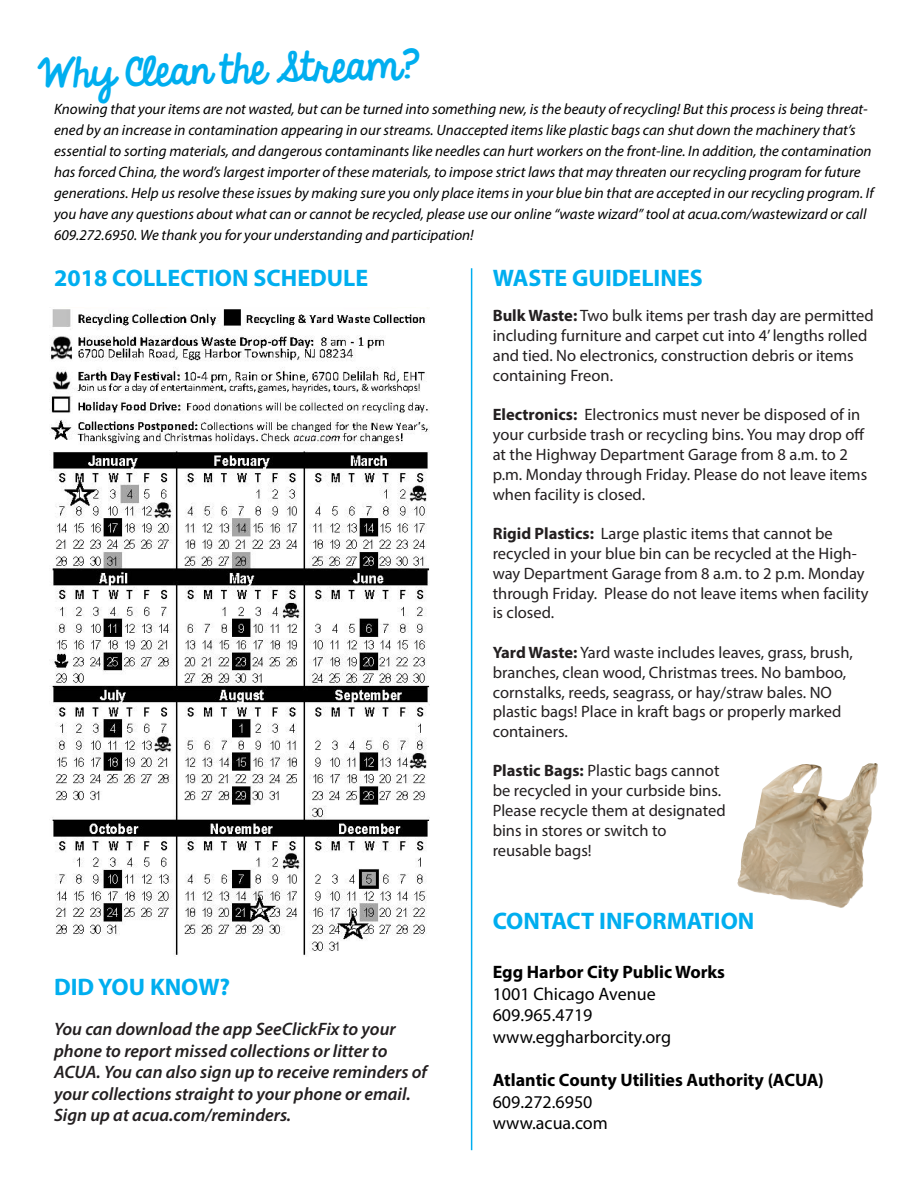
<style>
.page{position:relative;width:918px;height:1188px;background:#fff}
.page>*{position:absolute;margin:0;border:0;box-sizing:border-box;transform-origin:0 0}
.t1{font:36px "KG Always A Good Time";color:#00aeef}
.t2{font:700 24px "Myriad Pro";color:#00aeef}
.t3{font:italic 600 18px/21.6px "Myriad Pro";color:#231f20}
.t4{font:18px "Myriad Pro";color:#000}
.t5{font:700 18px "Myriad Pro";color:#000}
.t6{font:16.5px/19.8px "Myriad Pro";color:#231f20}
.t7{font:italic 15px/21px "Myriad Pro";color:#000}
.s1{font-weight:700}
</style>
<div class="page">
<hr style="left:471px;top:268px;width:1px;height:882px;background:#00aeef">
<img style="left:50px;top:309px;width:379px;height:647px">
<img style="left:737px;top:763px;width:141px;height:145px">
<p class="t1" style="left:37px;top:46px;width:384px;rotate:-1deg">Why Clean the Stream?</p>
<p class="t7" style="left:54px;top:98px;width:821px">Knowing that your items are not wasted, but can be turned into something new, is the beauty of recycling! But this process is being threat&shy;ened by an increase in contamination appearing in our streams. Unaccepted items like plastic bags can shut down the machinery that’s essential to sorting materials, and dangerous contaminants like needles can hurt workers on the front-line. In addition, the contamination has forced China, the word’s largest importer of these materials, to impose strict laws that may threaten our recycling program for future generations. Help us resolve these issues by making sure you only place items in your blue bin that are accepted in our recycling program. If you have any questions about what can or cannot be recycled, please use our online “waste wizard” tool at acua.com/wastewizard or call 609.272.6950. We thank you for your understanding and participation!</p>
<p class="t2" style="left:54px;top:263px;width:316px">2018 COLLECTION SCHEDULE</p>
<p class="t2" style="left:54px;top:972px;width:178px">DID YOU KNOW?</p>
<p class="t3" style="left:54px;top:1018px;width:375px">You can download the app SeeClickFix to your phone to report missed collections or litter to ACUA. You can also sign up to receive reminders of your collections straight to your phone or email.<br>Sign up at acua.com/reminders.</p>
<p class="t2" style="left:493px;top:263px;width:212px">WASTE GUIDELINES</p>
<p class="t6" style="left:493px;top:306px;width:383px"><span class="s1">Bulk Waste:</span> Two bulk items per trash day are permitted including furniture and carpet cut into 4’ lengths rolled and tied. No electronics, construction debris or items containing Freon.</p>
<p class="t6" style="left:493px;top:405px;width:376px"><span class="s1">Electronics:</span> Electronics must never be disposed of in your curbside trash or recycling bins. You may drop off at the Highway Department Garage from 8 a.m. to 2 p.m. Monday through Friday. Please do not leave items when facility is closed.</p>
<p class="t6" style="left:493px;top:523px;width:377px"><span class="s1">Rigid Plastics:</span> Large plastic items that cannot be recycled in your blue bin can be recycled at the High&shy;way Department Garage from 8 a.m. to 2 p.m. Monday through Friday. Please do not leave items when facility is closed.</p>
<p class="t6" style="left:493px;top:642px;width:362px"><span class="s1">Yard Waste:</span> Yard waste includes leaves, grass, brush, branches, clean wood, Christmas trees. No bamboo, cornstalks, reeds, seagrass, or hay/straw bales. NO plastic bags! Place in kraft bags or properly marked containers.</p>
<p class="t6" style="left:493px;top:761px;width:235px"><span class="s1">Plastic Bags:</span> Plastic bags cannot be recycled in your curbside bins.<br>Please recycle them at designated bins in stores or switch to reusable bags!</p>
<p class="t2" style="left:493px;top:906px;width:263px">CONTACT INFORMATION</p>
<p class="t5" style="left:493px;top:960px;width:234px">Egg Harbor City Public Works</p>
<p class="t4" style="left:493px;top:983px;width:164px">1001 Chicago Avenue</p>
<p class="t4" style="left:493px;top:1004px;width:101px">609.965.4719</p>
<p class="t4" style="left:493px;top:1026px;width:180px">www.eggharborcity.org</p>
<p class="t5" style="left:493px;top:1068px;width:333px">Atlantic County Utilities Authority (ACUA)</p>
<p class="t4" style="left:493px;top:1091px;width:101px">609.272.6950</p>
<p class="t4" style="left:493px;top:1112px;width:117px">www.acua.com</p>
</div>
